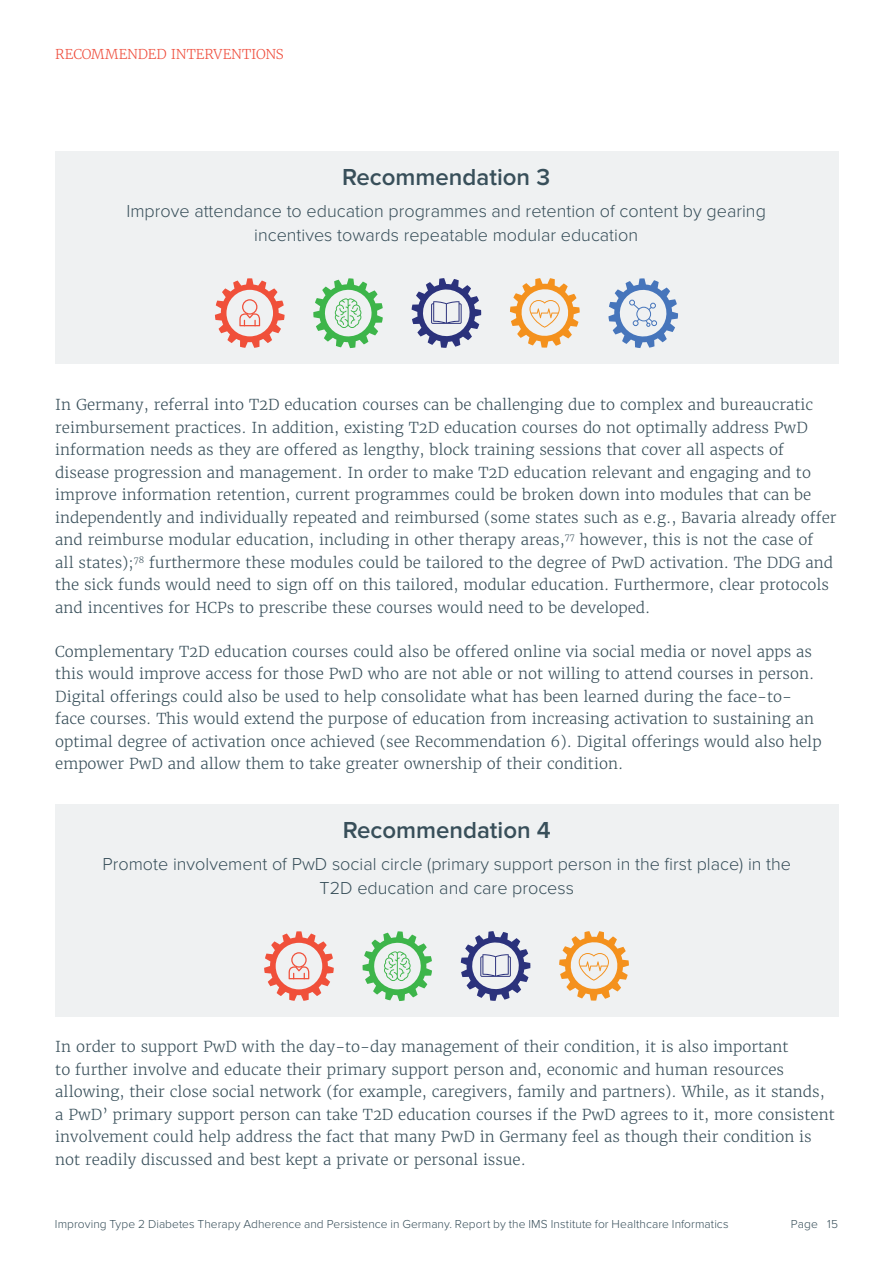
<style>
.page{position:relative;width:893px;height:1263px;background:#fff}
.page>*{position:absolute;margin:0;border:0;box-sizing:border-box;transform-origin:0 0}
.t1{font:600 24px "Proxima Nova";color:#384f5a}
.t2{font:300 18px/24px "Proxima Nova";color:#384f5a;text-align:center}
.t3{font:300 15px/22.5px "Merriweather";color:#384f5a}
.t4{font:300 13.5px "Merriweather";letter-spacing:-.01em;color:#ef4d3c}
.t5{font:300 12px "Proxima Nova";letter-spacing:.005em;color:#384f5a}
</style>
<div class="page">
<div style="left:55px;top:151px;width:783px;height:212px;background:#eff1f2"></div>
<div style="left:55px;top:804px;width:783px;height:212px;background:#eff1f2"></div>
<svg style="left:608px;top:278px;width:70px;height:70px"></svg>
<svg style="left:313px;top:278px;width:70px;height:70px"></svg>
<svg style="left:412px;top:278px;width:69px;height:70px"></svg>
<svg style="left:510px;top:278px;width:70px;height:70px"></svg>
<svg style="left:215px;top:278px;width:70px;height:70px"></svg>
<svg style="left:362px;top:931px;width:70px;height:70px"></svg>
<svg style="left:461px;top:931px;width:69px;height:70px"></svg>
<svg style="left:559px;top:931px;width:70px;height:70px"></svg>
<svg style="left:264px;top:931px;width:70px;height:70px"></svg>
<p class="t4" style="left:55px;top:46px;width:230px">RECOMMENDED INTERVENTIONS</p>
<h1 class="t1" style="left:342px;top:163px;width:209px">Recommendation 3</h1>
<p class="t2" style="left:126px;top:200px;width:641px">Improve attendance to education programmes and retention of content by gearing incentives towards repeatable modular education</p>
<p class="t3" style="left:55px;top:394px;width:783px">In Germany, referral into T2D education courses can be challenging due to complex and bureaucratic reimbursement practices. In addition, existing T2D education courses do not optimally address PwD information needs as they are offered as lengthy, block training sessions that cover all aspects of disease progression and management. In order to make T2D education relevant and engaging and to improve information retention, current programmes could be broken down into modules that can be independently and individually repeated and reimbursed (some states such as e.g., Bavaria already offer and reimburse modular education, including in other therapy areas,<sup>77</sup> however, this is not the case of<br>all states);<sup>78</sup> furthermore these modules could be tailored to the degree of PwD activation. The DDG and the sick funds would need to sign off on this tailored, modular education. Furthermore, clear protocols and incentives for HCPs to prescribe these courses would need to be developed.</p>
<p class="t3" style="left:55px;top:640px;width:768px">Complementary T2D education courses could also be offered online via social media or novel apps as this would improve access for those PwD who are not able or not willing to attend courses in person.<br>Digital offerings could also be used to help consolidate what has been learned during the face-to&shy;face courses. This would extend the purpose of education from increasing activation to sustaining an optimal degree of activation once achieved (see Recommendation 6). Digital offerings would also help empower PwD and allow them to take greater ownership of their condition.</p>
<h1 class="t1" style="left:343px;top:816px;width:210px">Recommendation 4</h1>
<p class="t2" style="left:102px;top:853px;width:690px">Promote involvement of PwD social circle (primary support person in the first place) in the<br>T2D education and care process</p>
<p class="t3" style="left:55px;top:1036px;width:781px">In order to support PwD with the day-to-day management of their condition, it is also important<br>to further involve and educate their primary support person and, economic and human resources allowing, their close social network (for example, caregivers, family and partners). While, as it stands, a PwD’ primary support person can take T2D education courses if the PwD agrees to it, more consistent involvement could help address the fact that many PwD in Germany feel as though their condition is not readily discussed and best kept a private or personal issue.</p>
<p class="t5" style="left:55px;top:1217px;width:675px">Improving Type 2 Diabetes Therapy Adherence and Persistence in Germany. Report by the IMS Institute for Healthcare Informatics</p>
<p class="t5" style="left:791px;top:1217px;width:49px">Page 15</p>
</div>
